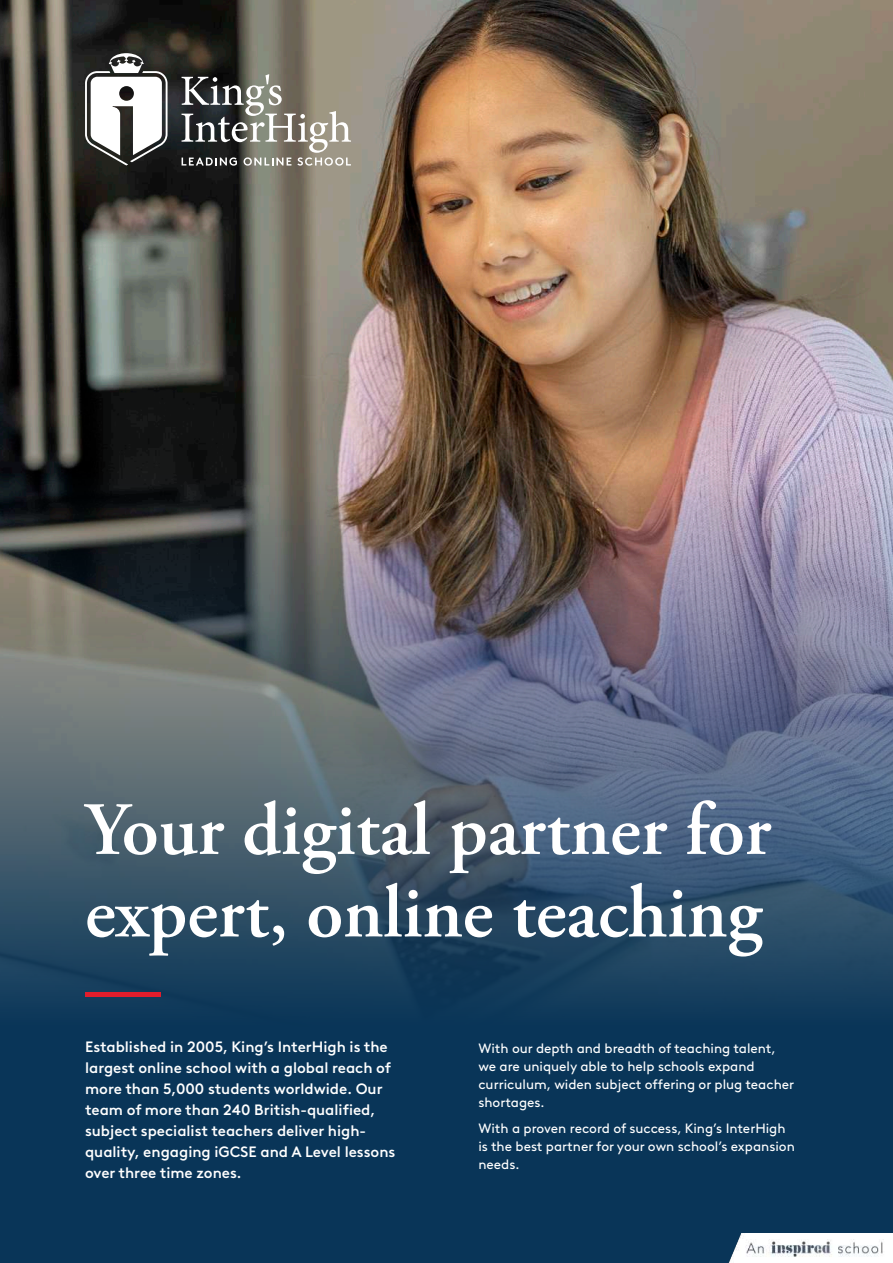
<style>
.page{position:relative;width:893px;height:1263px;background:#fff}
.page>*{position:absolute;margin:0;border:0;box-sizing:border-box;transform-origin:0 0}
.t1{font:600 75px/82.5px "Adobe Garamond Pro";color:#fff}
.t2{font:600 75px "Adobe Garamond Pro";color:#e31d2c}
.t3{font:500 15px/21px "Brown LL";color:#fff}
.t4{font:13.5px/18px "Brown LL";color:#fff}
</style>
<div class="page">
<img style="left:0;top:0;width:893px;height:383px">
<img style="left:0;top:383px;width:893px;height:681px">
<div style="left:0;top:1064px;width:893px;height:199px;background:#093558"></div>
<img style="left:728px;top:1234px;width:165px;height:29px">
<svg style="left:182px;top:74px;width:169px;height:92px;background:#7f7d75"></svg>
<svg style="left:85px;top:53px;width:83px;height:113px"></svg>
<h1 class="t1" style="left:85px;top:790px;width:687px">Your digital partner for expert, online teaching</h1>
<h1 class="t2" style="left:85px;top:942px;width:76px">—</h1>
<p class="t3" style="left:85px;top:1035px;width:312px">Established in 2005, King’s InterHigh is the largest online school with a global reach of more than 5,000 students worldwide. Our team of more than 240 British-qualified, subject specialist teachers deliver high&shy;quality, engaging iGCSE and A Level lessons over three time zones.</p>
<p class="t4" style="left:478px;top:1038px;width:317px">With our depth and breadth of teaching talent, we are uniquely able to help schools expand curriculum, widen subject offering or plug teacher shortages.</p>
<p class="t4" style="left:478px;top:1119px;width:318px">With a proven record of success, King’s InterHigh is the best partner for your own school’s expansion needs.</p>
</div>
